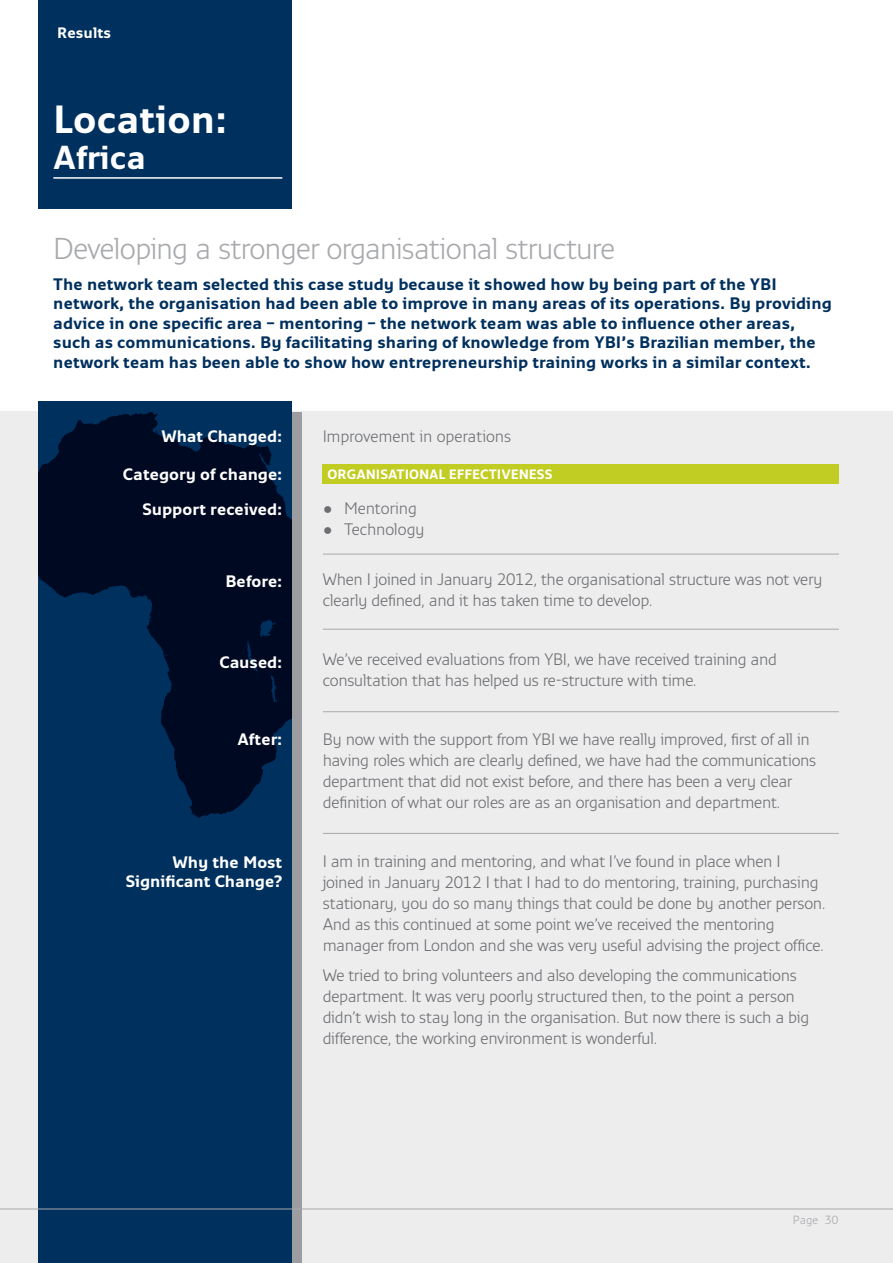
<style>
.page{position:relative;width:893px;height:1263px;background:#fff}
.page>*{position:absolute;margin:0;border:0;box-sizing:border-box;transform-origin:0 0}
.t1{font:700 39px "Monitor";color:#fff}
.t2{font:700 33px "Monitor";color:#fff}
.t3{font:300 30px "Monitor";letter-spacing:-.035em;color:#a7a9ac}
.t4{font:300 16.5px/21px "Monitor";letter-spacing:-.02em;color:#6d6e71}
.t5{font:700 16.5px/19.5px "Monitor";color:#00305e}
.t6{font:700 16.5px/19.5px "Monitor";letter-spacing:-.005em;color:#fff;text-align:right}
.t7{font:700 15px "Monitor";color:#fff}
.t8{font:700 13.5px "Monitor";color:#fff}
.t9{font:300 11.85px "Monitor";color:#a7a9ac}
</style>
<div class="page">
<div style="left:0;top:412px;width:893px;height:851px;background:#ededee"></div>
<div style="left:38px;top:402px;width:254px;height:861px;background:#00305e"></div>
<svg style="left:38px;top:412px;width:254px;height:406px;fill:#000922"></svg>
<div style="left:323px;top:464px;width:516px;height:20px;background:#c2cd23"></div>
<div style="left:292px;top:412px;width:9px;height:851px;background:#9b9da0"></div>
<div style="left:38px;top:0;width:254px;height:208px;background:#00305e"></div>
<hr style="left:53px;top:177px;width:229px;height:2px;background:#fff">
<hr style="left:323px;top:554px;width:516px;height:1px;background:#a7a9ac">
<hr style="left:323px;top:629px;width:516px;height:1px;background:#a7a9ac">
<hr style="left:323px;top:711px;width:516px;height:1px;background:#a7a9ac">
<hr style="left:323px;top:833px;width:516px;height:1px;background:#a7a9ac">
<hr style="left:0;top:1208px;width:893px;height:1px;background:#a7a9ac">
<p class="t7" style="left:57px;top:24px;width:56px">Results</p>
<h1 class="t1" style="left:53px;top:95px;width:176px">Location:</h1>
<h2 class="t2" style="left:53px;top:137px;width:94px">Africa</h2>
<h3 class="t3" style="left:53px;top:230px;width:564px">Developing a stronger organisational structure</h3>
<p class="t5" style="left:53px;top:273px;width:780px">The network team selected this case study because it showed how by being part of the YBI network, the organisation had been able to improve in many areas of its operations. By providing advice in one specific area – mentoring – the network team was able to influence other areas, such as communications. By facilitating sharing of knowledge from YBI’s Brazilian member, the network team has been able to show how entrepreneurship training works in a similar context.</p>
<p class="t6" style="left:161px;top:426px;width:122px">What Changed:</p>
<p class="t4" style="left:323px;top:425px;width:190px">Improvement in operations</p>
<p class="t6" style="left:123px;top:464px;width:161px">Category of change:</p>
<p class="t8" style="left:328px;top:466px;width:226px">ORGANISATIONAL EFFECTIVENESS</p>
<p class="t6" style="left:143px;top:499px;width:141px">Support received:</p>
<p class="t4" style="left:323px;top:497px;width:96px">• Mentoring</p>
<p class="t4" style="left:323px;top:518px;width:103px">• Technology</p>
<p class="t4" style="left:323px;top:568px;width:501px">When I joined in January 2012, the organisational structure was not very clearly defined, and it has taken time to develop.</p>
<p class="t6" style="left:225px;top:571px;width:58px">Before:</p>
<p class="t6" style="left:219px;top:651px;width:65px">Caused:</p>
<p class="t4" style="left:323px;top:648px;width:456px">We’ve received evaluations from YBI, we have received training and consultation that has helped us re-structure with time.</p>
<p class="t6" style="left:237px;top:729px;width:46px">After:</p>
<p class="t4" style="left:323px;top:728px;width:495px">By now with the support from YBI we have really improved, first of all in having roles which are clearly defined, we have had the communications department that did not exist before, and there has been a very clear definition of what our roles are as an organisation and department.</p>
<p class="t6" style="left:126px;top:851px;width:158px">Why the Most<br>Significant Change?</p>
<p class="t4" style="left:323px;top:850px;width:504px">I am in training and mentoring, and what I’ve found in place when I joined in January 2012 I that I had to do mentoring, training, purchasing stationary, you do so many things that could be done by another person.<br>And as this continued at some point we’ve received the mentoring manager from London and she was very useful advising the project office.</p>
<p class="t4" style="left:323px;top:964px;width:488px">We tried to bring volunteers and also developing the communications department. It was very poorly structured then, to the point a person didn’t wish to stay long in the organisation. But now there is such a big difference, the working environment is wonderful.</p>
<p class="t9" style="left:793px;top:1213px;width:47px">Page 30</p>
</div>
